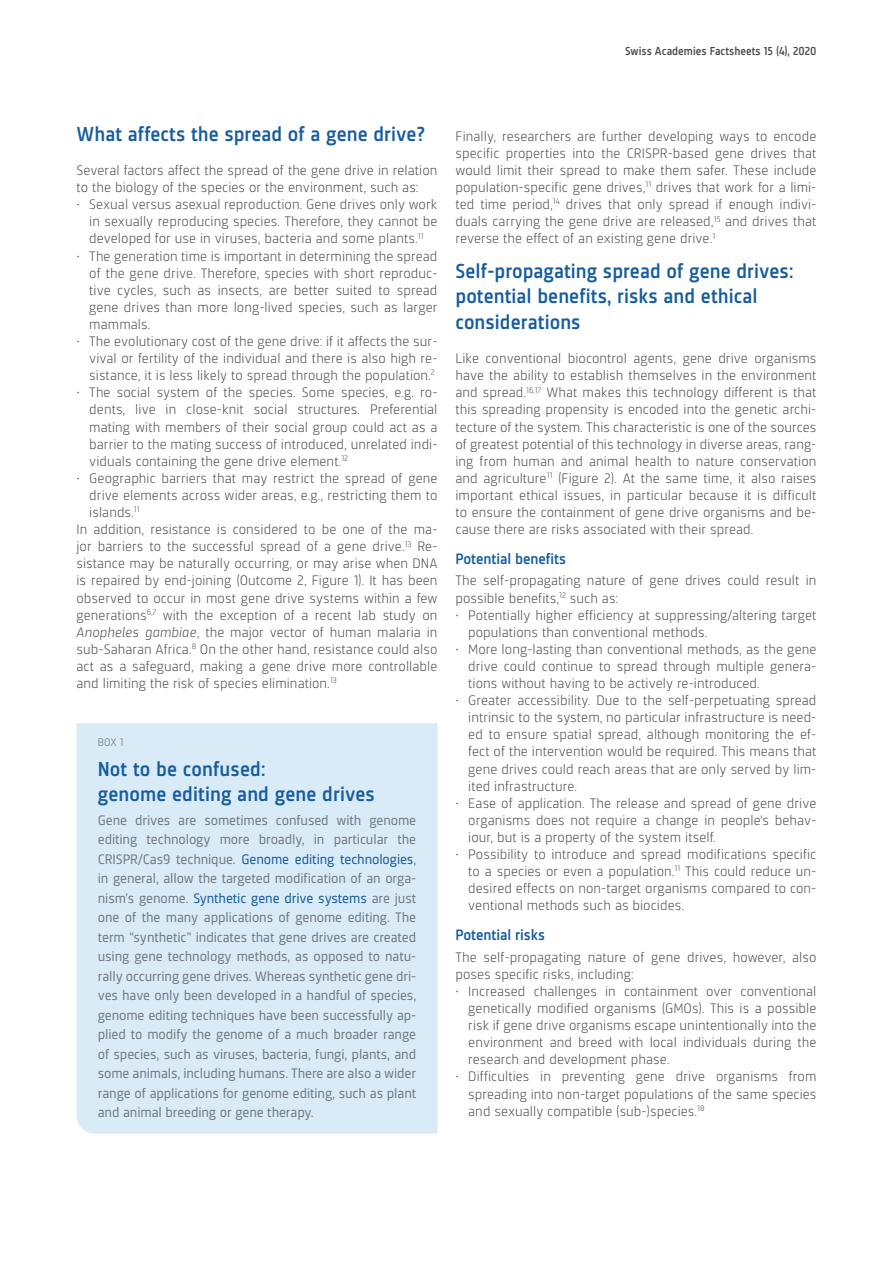
<style>
.page{position:relative;width:893px;height:1263px;background:#fff}
.page>*{position:absolute;margin:0;border:0;box-sizing:border-box;transform-origin:0 0}
.t1{font:500 21px/25.5px "Sinews Sans Pro";letter-spacing:.005em;color:#175d9e}
.t2{font:500 15.6px "Sinews Sans Pro";letter-spacing:-.005em;color:#175d9e}
.t3{font:300 14.25px/17.1px "Sinews Sans Pro";letter-spacing:.005em;color:#4b4c4d;text-align:justify;scale:1.04 1}
.t4{font:14.25px/19.5px "Sinews Sans Pro";letter-spacing:-.01em;color:#727b84;text-align:justify;scale:1.04 1}
.t5{font:500 12px "Sinews Sans Pro";color:#4b4c4d}
.t6{font:300 11.4px "Sinews Sans Pro";color:#69696c}
.s1{font-style:italic}
.s2{color:#175d9e}
</style>
<div class="page">
<div style="left:77px;top:723px;width:360px;height:411px;background:#d9ebf7"></div>
<p class="t5" style="left:625px;top:44px;width:193px">Swiss Academies Factsheets 15 (4), 2020</p>
<h1 class="t1" style="left:77px;top:121px;width:351px">What affects the spread of a gene drive?</h1>
<p class="t3" style="left:77px;top:162px;width:349px">Several factors affect the spread of the gene drive in relation to the biology of the species or the environment, such as:</p>
<p class="t3" style="left:89px;top:196px;width:336px;text-indent:-13px">• Sexual versus asexual reproduction. Gene drives only work in sexually reproducing species. Therefore, they cannot be developed for use in viruses, bacteria and some plants.<sup>11</sup></p>
<p class="t3" style="left:89px;top:247px;width:336px;text-indent:-13px">• The generation time is important in determining the spread of the gene drive. Therefore, species with short reproduc&shy;tive cycles, such as insects, are better suited to spread gene drives than more long-lived species, such as larger mammals.</p>
<p class="t3" style="left:89px;top:333px;width:336px;text-indent:-13px">• The evolutionary cost of the gene drive: if it affects the sur&shy;vival or fertility of the individual and there is also high re&shy;sistance, it is less likely to spread through the population.<sup>2</sup></p>
<p class="t3" style="left:89px;top:384px;width:336px;text-indent:-13px">• The social system of the species. Some species, e.g. ro&shy;dents, live in close-knit social structures. Preferential mating with members of their social group could act as a barrier to the mating success of introduced, unrelated indi&shy;viduals containing the gene drive element.<sup>12</sup></p>
<p class="t3" style="left:77px;top:470px;width:349px">• Geographic barriers that may restrict the spread of gene</p>
<p class="t3" style="left:89px;top:487px;width:336px">drive elements across wider areas, e.g., restricting them to</p>
<p class="t3" style="left:89px;top:504px;width:50px">islands.<sup>11</sup></p>
<p class="t3" style="left:77px;top:521px;width:349px">In addition, resistance is considered to be one of the ma-</p>
<p class="t3" style="left:77px;top:538px;width:349px">jor barriers to the successful spread of a gene drive.<sup>13</sup> Re-</p>
<p class="t3" style="left:77px;top:555px;width:349px">sistance may be naturally occurring, or may arise when DNA</p>
<p class="t3" style="left:77px;top:572px;width:349px">is repaired by end-joining (Outcome 2, Figure 1). It has been</p>
<p class="t3" style="left:77px;top:589px;width:349px">observed to occur in most gene drive systems within a few</p>
<p class="t3" style="left:77px;top:606px;width:349px">generations<sup>6,7</sup> with the exception of a recent lab study on</p>
<p class="t3" style="left:77px;top:623px;width:349px"><span class="s1">Anopheles gambiae</span>, the major vector of human malaria in</p>
<p class="t3" style="left:77px;top:641px;width:349px">sub-Saharan Africa.<sup>8</sup> On the other hand, resistance could also</p>
<p class="t3" style="left:77px;top:658px;width:349px">act as a safeguard, making a gene drive more controllable</p>
<p class="t3" style="left:77px;top:675px;width:252px">and limiting the risk of species elimination.<sup>13</sup></p>
<p class="t6" style="left:98px;top:736px;width:27px">BOX 1</p>
<h1 class="t1" style="left:98px;top:756px;width:279px">Not to be confused:<br>genome editing and gene drives</h1>
<p class="t4" style="left:98px;top:810px;width:308px">Gene drives are sometimes confused with genome editing technology more broadly, in particular the CRISPR/Cas9 technique. <span class="s2">Genome editing technologies</span>, in general, allow the targeted modification of an orga&shy;nism’s genome. <span class="s2">Synthetic gene drive systems</span> are just one of the many applications of genome editing. The term “synthetic” indicates that gene drives are created using gene technology methods, as opposed to natu&shy;rally occurring gene drives. Whereas synthetic gene dri&shy;ves have only been developed in a handful of species, genome editing techniques have been successfully ap&shy;plied to modify the genome of a much broader range of species, such as viruses, bacteria, fungi, plants, and some animals, including humans. There are also a wider range of applications for genome editing, such as plant and animal breeding or gene therapy.</p>
<p class="t3" style="left:455px;top:128px;width:349px">Finally, researchers are further developing ways to encode specific properties into the CRISPR-based gene drives that would limit their spread to make them safer. These include population-specific gene drives,<sup>11</sup> drives that work for a limi&shy;ted time period,<sup>14</sup> drives that only spread if enough indivi&shy;duals carrying the gene drive are released,<sup>15</sup> and drives that reverse the effect of an existing gene drive.<sup>1</sup></p>
<h1 class="t1" style="left:455px;top:258px;width:339px">Self-propagating spread of gene drives: potential benefits, risks and ethical considerations</h1>
<p class="t3" style="left:455px;top:350px;width:349px">Like conventional biocontrol agents, gene drive organisms have the ability to establish themselves in the environment and spread.<sup>16,17</sup> What makes this technology different is that this spreading propensity is encoded into the genetic archi&shy;tecture of the system. This characteristic is one of the sources of greatest potential of this technology in diverse areas, rang&shy;ing from human and animal health to nature conservation and agriculture<sup>11</sup> (Figure 2). At the same time, it also raises important ethical issues, in particular because it is difficult to ensure the containment of gene drive organisms and be&shy;cause there are risks associated with their spread.</p>
<p class="t2" style="left:455px;top:550px;width:112px">Potential benefits</p>
<p class="t3" style="left:455px;top:572px;width:349px">The self-propagating nature of gene drives could result in possible benefits,<sup>12</sup> such as:</p>
<p class="t3" style="left:468px;top:606px;width:336px;text-indent:-13px">• Potentially higher efficiency at suppressing/altering target populations than conventional methods.</p>
<p class="t3" style="left:468px;top:641px;width:336px;text-indent:-13px">• More long-lasting than conventional methods, as the gene drive could continue to spread through multiple genera&shy;tions without having to be actively re-introduced.</p>
<p class="t3" style="left:468px;top:692px;width:336px;text-indent:-13px">• Greater accessibility. Due to the self-perpetuating spread intrinsic to the system, no particular infrastructure is need&shy;ed to ensure spatial spread, although monitoring the ef&shy;fect of the intervention would be required. This means that gene drives could reach areas that are only served by lim&shy;ited infrastructure.</p>
<p class="t3" style="left:468px;top:794px;width:336px;text-indent:-13px">• Ease of application. The release and spread of gene drive organisms does not require a change in people's behav&shy;iour, but is a property of the system itself.</p>
<p class="t3" style="left:468px;top:846px;width:336px;text-indent:-13px">• Possibility to introduce and spread modifications specific to a species or even a population.<sup>11</sup> This could reduce un&shy;desired effects on non-target organisms compared to con&shy;ventional methods such as biocides.</p>
<p class="t2" style="left:455px;top:926px;width:91px">Potential risks</p>
<p class="t3" style="left:455px;top:948px;width:349px">The self-propagating nature of gene drives, however, also poses specific risks, including:</p>
<p class="t3" style="left:468px;top:983px;width:336px;text-indent:-13px">• Increased challenges in containment over conventional genetically modified organisms (GMOs). This is a possible risk if gene drive organisms escape unintentionally into the environment and breed with local individuals during the research and development phase.</p>
<p class="t3" style="left:468px;top:1068px;width:336px;text-indent:-13px">• Difficulties in preventing gene drive organisms from spreading into non-target populations of the same species and sexually compatible (sub-)species.<sup>18</sup></p>
</div>
